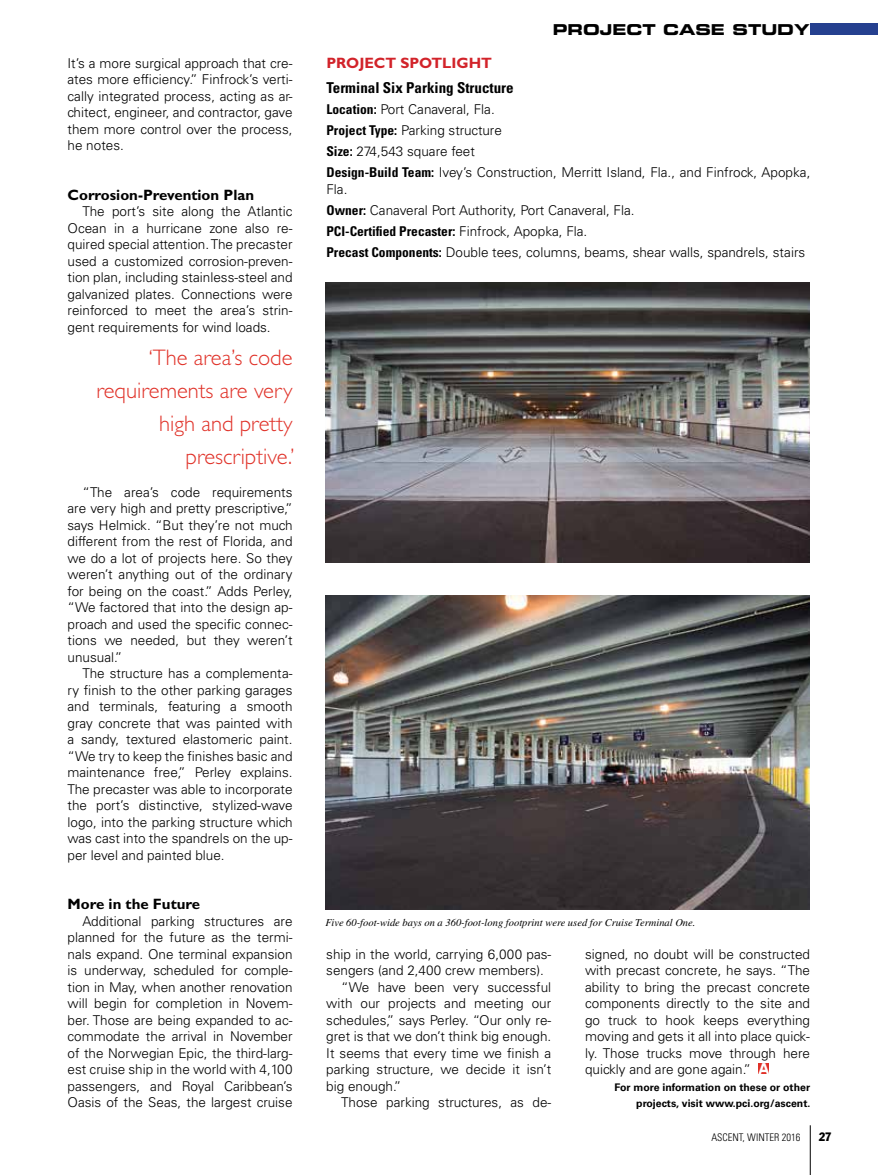
<style>
.page{position:relative;width:878px;height:1175px;background:#fff}
.page>*{position:absolute;margin:0;border:0;box-sizing:border-box;transform-origin:0 0}
.t1{font:300 22.5px/33px "Gill Sans Std";color:#e03128;text-align:right}
.t2{font:700 15px "Gill Sans Std";color:#000}
.t3{font:700 condensed 15px "Univers LT Std";color:#000}
.t4{font:15px "Eurostile LT Std Bold Ex 2";color:#000}
.t5{font:700 15px "Gill Sans Std";color:#d2232a}
.t6{font:300 13.5px/16.5px "Univers LT Std";color:#000;text-align:justify}
.t7{font:condensed 12px "Franklin Gothic Std";color:#000}
.t8{font:italic 10.5px "Times LT Std";color:#000}
.t9{font:700 10.5px/16.5px "Univers LT Std";color:#000;text-align:right}
.t10{font:300 condensed 10.5px "Univers LT Std";color:#000}
.s1{font-weight:700;font-stretch:condensed}
.s2{font-family:"Eurostile Bold Extended Two";font-weight:400;font-size:15px;color:#fff}
</style>
<div class="page">
<hr style="left:810px;top:1125px;width:1px;height:49px;background:#000">
<div style="left:810px;top:23px;width:68px;height:11px;background:#25408f"></div>
<div style="left:758px;top:1063px;width:11px;height:11px;background:#e03128"></div>
<img style="left:325px;top:282px;width:484px;height:280px">
<img style="left:325px;top:596px;width:484px;height:313px">
<p class="t6" style="left:68px;top:54px;width:226px">It’s a more surgical approach that cre&shy;ates more efficiency.” Finfrock’s verti&shy;cally integrated process, acting as ar&shy;chitect, engineer, and contractor, gave them more control over the process, he notes.</p>
<p class="t2" style="left:68px;top:186px;width:188px">Corrosion-Prevention Plan</p>
<p class="t6" style="left:68px;top:203px;width:226px;text-indent:15px">The port’s site along the Atlantic Ocean in a hurricane zone also re&shy;quired special attention. The precaster used a customized corrosion-preven&shy;tion plan, including stainless-steel and galvanized plates. Connections were reinforced to meet the area’s strin&shy;gent requirements for wind loads.</p>
<h1 class="t1" style="left:96px;top:341px;width:199px">‘The area’s code requirements are very high and pretty prescriptive.’</h1>
<p class="t6" style="left:68px;top:483px;width:226px;text-indent:15px">“The area’s code requirements are very high and pretty prescriptive,” says Helmick. “But they’re not much different from the rest of Florida, and we do a lot of projects here. So they weren’t anything out of the ordinary for being on the coast.” Adds Perley, “We factored that into the design ap&shy;proach and used the specific connec&shy;tions we needed, but they weren’t unusual.”</p>
<p class="t6" style="left:68px;top:665px;width:226px;text-indent:15px">The structure has a complementa&shy;ry finish to the other parking garages and terminals, featuring a smooth gray concrete that was painted with a sandy, textured elastomeric paint. “We try to keep the finishes basic and maintenance free,” Perley explains.<br>The precaster was able to incorporate the port’s distinctive, stylized-wave logo, into the parking structure which was cast into the spandrels on the up&shy;per level and painted blue.</p>
<p class="t2" style="left:68px;top:895px;width:134px">More in the Future</p>
<p class="t6" style="left:68px;top:912px;width:226px;text-indent:15px">Additional parking structures are planned for the future as the termi&shy;nals expand. One terminal expansion is underway, scheduled for comple&shy;tion in May, when another renovation will begin for completion in Novem&shy;ber. Those are being expanded to ac&shy;commodate the arrival in November of the Norwegian Epic, the third-larg&shy;est cruise ship in the world with 4,100 passengers, and Royal Caribbean’s Oasis of the Seas, the largest cruise</p>
<p class="t4" style="left:552px;top:19px;width:258px">PROJECT CASE STUDY</p>
<p class="t5" style="left:326px;top:54px;width:167px">PROJECT SPOTLIGHT</p>
<p class="t3" style="left:326px;top:78px;width:189px">Terminal Six Parking Structure</p>
<p class="t6" style="left:326px;top:99px;width:485px;line-height:21px;text-align:left"><span class="s1">Location:</span> Port Canaveral, Fla.<br><span class="s1">Project Type:</span> Parking structure<br><span class="s1">Size:</span> 274,543 square feet<br><span class="s1">Design-Build Team:</span> Ivey’s Construction, Merritt Island, Fla., and Finfrock, Apopka,</p>
<p class="t6" style="left:326px;top:178px;width:480px;line-height:21px;text-align:left">Fla.<br><span class="s1">Owner:</span> Canaveral Port Authority, Port Canaveral, Fla.<br><span class="s1">PCI-Certified Precaster:</span> Finfrock, Apopka, Fla.<br><span class="s1">Precast Components:</span> Double tees, columns, beams, shear walls, spandrels, stairs</p>
<p class="t8" style="left:325px;top:916px;width:371px">Five 60-foot-wide bays on a 360-foot-long footprint were used for Cruise Terminal One.</p>
<p class="t6" style="left:326px;top:945px;width:226px">ship in the world, carrying 6,000 pas-</p>
<p class="t6" style="left:326px;top:962px;width:219px">sengers (and 2,400 crew members).</p>
<p class="t6" style="left:341px;top:978px;width:211px">“We have been very successful</p>
<p class="t6" style="left:326px;top:995px;width:226px">with our projects and meeting our</p>
<p class="t6" style="left:326px;top:1011px;width:226px">schedules,” says Perley. “Our only re-</p>
<p class="t6" style="left:326px;top:1028px;width:226px">gret is that we don’t think big enough.</p>
<p class="t6" style="left:326px;top:1044px;width:226px">It seems that every time we finish a</p>
<p class="t6" style="left:326px;top:1061px;width:226px">parking structure, we decide it isn’t</p>
<p class="t6" style="left:326px;top:1077px;width:77px">big enough.”</p>
<p class="t6" style="left:341px;top:1094px;width:211px">Those parking structures, as de-</p>
<p class="t6" style="left:585px;top:945px;width:226px">signed, no doubt will be constructed with precast concrete, he says. “The ability to bring the precast concrete components directly to the site and go truck to hook keeps everything moving and gets it all into place quick&shy;ly. Those trucks move through here quickly and are gone again.” <span class="s2">A</span></p>
<p class="t9" style="left:614px;top:1079px;width:197px">For more information on these or other projects, visit www.pci.org/ascent.</p>
<p class="t10" style="left:711px;top:1130px;width:90px">ASCENT, WINTER 2016</p>
<p class="t7" style="left:818px;top:1128px;width:14px">27</p>
</div>
